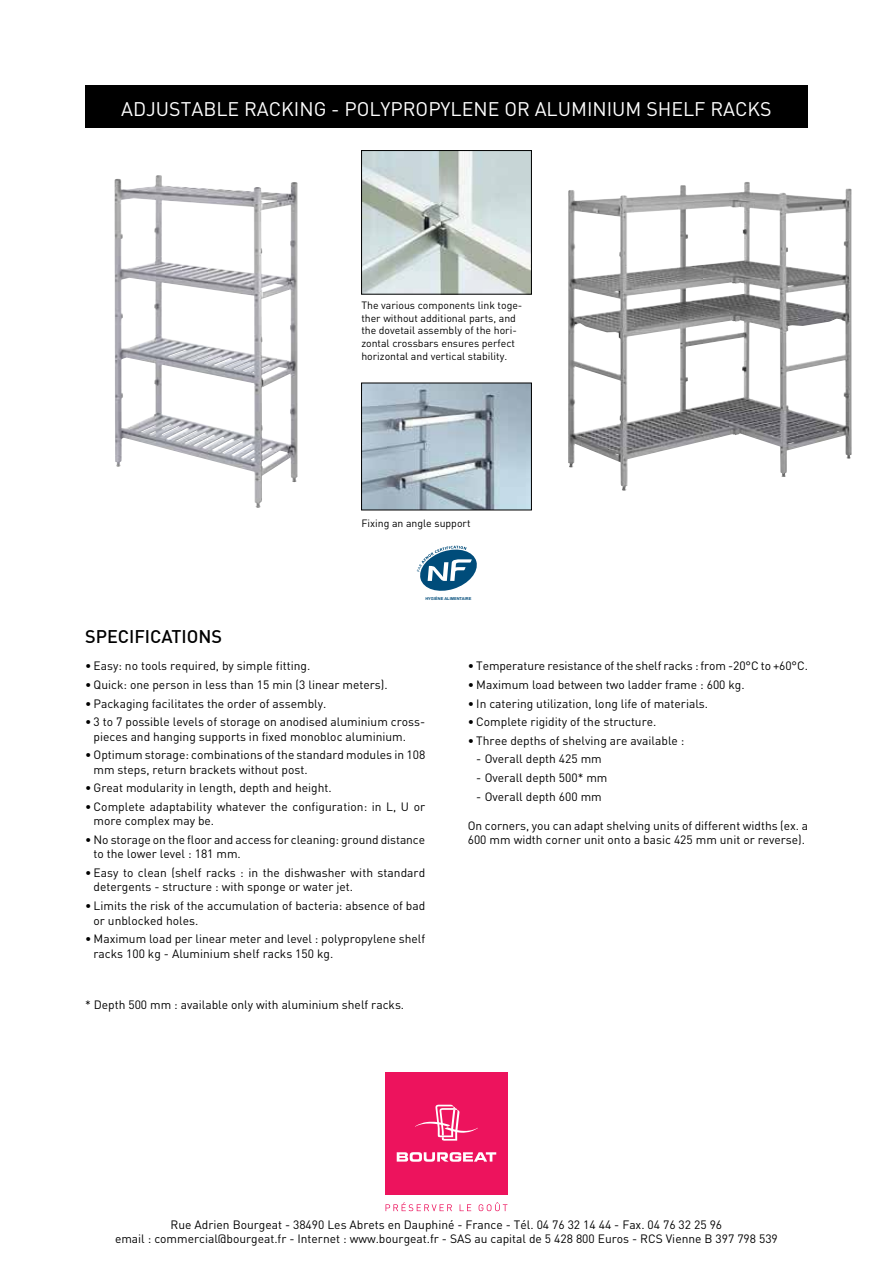
<style>
.page{position:relative;width:893px;height:1263px;background:#fff}
.page>*{position:absolute;margin:0;border:0;box-sizing:border-box;transform-origin:0 0}
.t1{font:19.5px "DIN";color:#fff}
.t2{font:500 18px "DIN";color:#000}
.t3{font:12px/14.4px "DIN";color:#000}
.t4{font:10.5px/12.6px "DIN";color:#000}
.t5{font:700 4.05px "Arial";color:#004c7a}
</style>
<div class="page">
<div style="left:85px;top:85px;width:723px;height:43px;background:#000"></div>
<svg style="left:386px;top:1202px;width:66px;height:9px"></svg>
<svg style="left:460px;top:1204px;width:11px;height:7px"></svg>
<svg style="left:479px;top:1202px;width:28px;height:9px"></svg>
<div style="left:385px;top:1071px;width:123px;height:123px;background:#ed135d"></div>
<svg style="left:397px;top:1152px;width:99px;height:10px"></svg>
<svg style="left:415px;top:1105px;width:63px;height:36px"></svg>
<img style="left:363px;top:152px;width:167px;height:140px">
<div style="left:361px;top:150px;width:171px;height:144px;border:1px solid #000"></div>
<img style="left:363px;top:385px;width:167px;height:123px">
<div style="left:361px;top:383px;width:171px;height:127px;border:1px solid #000"></div>
<img style="left:568px;top:182px;width:284px;height:309px">
<img style="left:114px;top:175px;width:184px;height:333px">
<svg style="left:417px;top:546px;width:60px;height:45px"></svg>
<h1 class="t1" style="left:121px;top:97px;width:652px">ADJUSTABLE RACKING - POLYPROPYLENE OR ALUMINIUM SHELF RACKS</h1>
<p class="t4" style="left:361px;top:299px;width:163px">The various components link toge&shy;ther without additional parts, and the dovetail assembly of the hori&shy;zontal crossbars ensures perfect horizontal and vertical stability.</p>
<p class="t4" style="left:361px;top:516px;width:111px">Fixing an angle support</p>
<h2 class="t2" style="left:85px;top:625px;width:139px">SPECIFICATIONS</h2>
<p class="t5" style="left:425px;top:596px;width:47px">HYGIÈNE ALIMENTAIRE</p>
<p class="t3" style="left:85px;top:658px;width:227px">• Easy: no tools required, by simple fitting.</p>
<p class="t3" style="left:85px;top:677px;width:304px">• Quick: one person in less than 15 min (3 linear meters).</p>
<p class="t3" style="left:85px;top:696px;width:243px">• Packaging facilitates the order of assembly.</p>
<p class="t3" style="left:94px;top:714px;width:333px;text-indent:-9px">• 3 to 7 possible levels of storage on anodised aluminium cross&shy;pieces and hanging supports in fixed monobloc aluminium.</p>
<p class="t3" style="left:94px;top:747px;width:333px;text-indent:-9px">• Optimum storage: combinations of the standard modules in 108 mm steps, return brackets without post.</p>
<p class="t3" style="left:85px;top:780px;width:248px">• Great modularity in length, depth and height.</p>
<p class="t3" style="left:94px;top:799px;width:333px;text-indent:-9px">• Complete adaptability whatever the configuration: in L, U or more complex may be.</p>
<p class="t3" style="left:94px;top:832px;width:333px;text-indent:-9px">• No storage on the floor and access for cleaning: ground distance to the lower level : 181 mm.</p>
<p class="t3" style="left:94px;top:865px;width:333px;text-indent:-9px">• Easy to clean (shelf racks : in the dishwasher with standard detergents - structure : with sponge or water jet.</p>
<p class="t3" style="left:94px;top:898px;width:333px;text-indent:-9px">• Limits the risk of the accumulation of bacteria: absence of bad or unblocked holes.</p>
<p class="t3" style="left:94px;top:931px;width:333px;text-indent:-9px">• Maximum load per linear meter and level : polypropylene shelf racks 100 kg - Aluminium shelf racks 150 kg.</p>
<p class="t3" style="left:85px;top:997px;width:321px">* Depth 500 mm : available only with aluminium shelf racks.</p>
<p class="t3" style="left:468px;top:658px;width:342px">• Temperature resistance of the shelf racks : from -20°C to +60°C.</p>
<p class="t3" style="left:468px;top:677px;width:278px">• Maximum load between two ladder frame : 600 kg.</p>
<p class="t3" style="left:468px;top:696px;width:242px">• In catering utilization, long life of materials.</p>
<p class="t3" style="left:468px;top:714px;width:190px">• Complete rigidity of the structure.</p>
<p class="t3" style="left:468px;top:733px;width:218px">• Three depths of shelving are available :</p>
<p class="t3" style="left:476px;top:752px;width:127px">- Overall depth 425 mm</p>
<p class="t3" style="left:476px;top:770px;width:133px">- Overall depth 500* mm</p>
<p class="t3" style="left:476px;top:789px;width:127px">- Overall depth 600 mm</p>
<p class="t3" style="left:468px;top:818px;width:342px">On corners, you can adapt shelving units of different widths (ex. a<br>600 mm width corner unit onto a basic 425 mm unit or reverse).</p>
<p class="t3" style="left:115px;top:1217px;width:664px;text-align:center">Rue Adrien Bourgeat - 38490 Les Abrets en Dauphiné - France - Tél. 04 76 32 14 44 - Fax. 04 76 32 25 96<br>email : commercial@bourgeat.fr - Internet : www.bourgeat.fr - SAS au capital de 5 428 800 Euros - RCS Vienne B 397 798 539</p>
</div>
